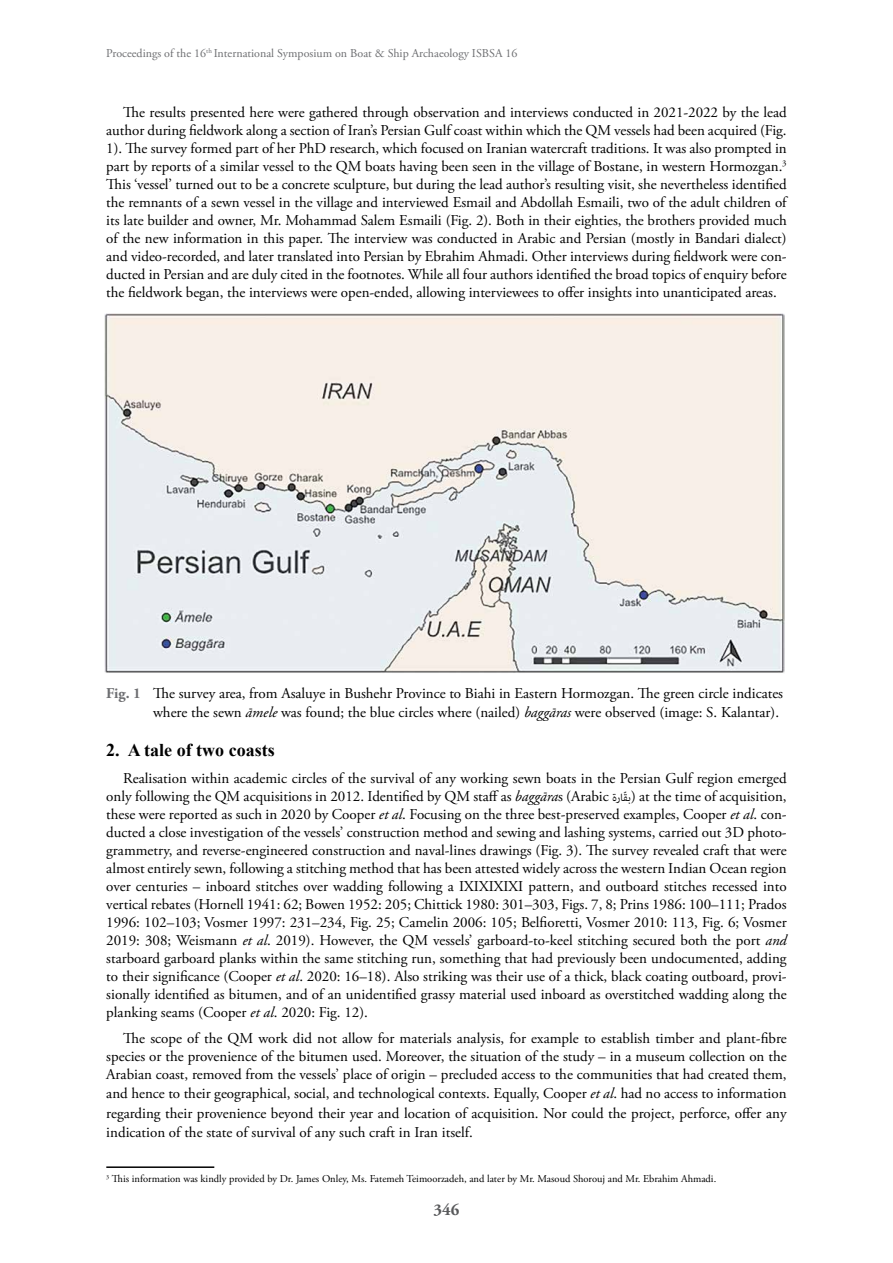
<style>
.page{position:relative;width:893px;height:1263px;background:#fff}
.page>*{position:absolute;margin:0;border:0;box-sizing:border-box;transform-origin:0 0}
.t1{font:700 18px "Times New Roman";color:#000}
.t2{font:700 16.5px "Adobe Garamond Pro";color:#58595b}
.t3{font:15px/18px "Adobe Garamond Pro";color:#000;text-align:justify}
.t4{font:12px "Adobe Garamond Pro";color:#6d6e71}
.t5{font:10.5px "Adobe Garamond Pro";color:#000}
.s1{font-weight:700;color:#6d6e71}
.s2{font-style:italic}
.s3{font-family:"Adobe Arabic"}
</style>
<div class="page">
<hr style="left:106px;top:1166px;width:108px;height:2px;background:#000">
<img style="left:104px;top:314px;width:680px;height:359px">
<p class="t4" style="left:106px;top:46px;width:413px">Proceedings of the 16<sup>th</sup> International Symposium on Boat &amp; Ship Archaeology ISBSA 16</p>
<p class="t3" style="left:106px;top:104px;width:682px;text-indent:17px">The results presented here were gathered through observation and interviews conducted in 2021-2022 by the lead author during fieldwork along a section of Iran’s Persian Gulf coast within which the QM vessels had been acquired (Fig.<br>1). The survey formed part of her PhD research, which focused on Iranian watercraft traditions. It was also prompted in part by reports of a similar vessel to the QM boats having been seen in the village of Bostane, in western Hormozgan.<sup>3<br></sup>This ‘vessel’ turned out to be a concrete sculpture, but during the lead author’s resulting visit, she nevertheless identified the remnants of a sewn vessel in the village and interviewed Esmail and Abdollah Esmaili, two of the adult children of its late builder and owner, Mr. Mohammad Salem Esmaili (Fig. 2). Both in their eighties, the brothers provided much of the new information in this paper. The interview was conducted in Arabic and Persian (mostly in Bandari dialect) and video-recorded, and later translated into Persian by Ebrahim Ahmadi. Other interviews during fieldwork were con&shy;ducted in Persian and are duly cited in the footnotes. While all four authors identified the broad topics of enquiry before the fieldwork began, the interviews were open-ended, allowing interviewees to offer insights into unanticipated areas.</p>
<p class="t3" style="left:106px;top:684px;width:678px;line-height:19.5px;text-align:right"><span class="s1">Fig. 1</span> The survey area, from Asaluye in Bushehr Province to Biahi in Eastern Hormozgan. The green circle indicates where the sewn <span class="s2">āmele</span> was found; the blue circles where (nailed) <span class="s2">baggāras</span> were observed (image: S. Kalantar).</p>
<p class="t1" style="left:106px;top:737px;width:170px">2. A tale of two coasts</p>
<p class="t3" style="left:106px;top:769px;width:682px;text-indent:17px">Realisation within academic circles of the survival of any working sewn boats in the Persian Gulf region emerged only following the QM acquisitions in 2012. Identified by QM staff as <span class="s2">baggāra</span>s (Arabic <span class="s3">قارة بّ</span> ( at the time of acquisition, these were reported as such in 2020 by Cooper <span class="s2">et al</span>. Focusing on the three best-preserved examples, Cooper <span class="s2">et al</span>. con&shy;ducted a close investigation of the vessels’ construction method and sewing and lashing systems, carried out 3D photo&shy;grammetry, and reverse-engineered construction and naval-lines drawings (Fig. 3). The survey revealed craft that were almost entirely sewn, following a stitching method that has been attested widely across the western Indian Ocean region over centuries – inboard stitches over wadding following a IXIXIXIXI pattern, and outboard stitches recessed into vertical rebates (Hornell 1941: 62; Bowen 1952: 205; Chittick 1980: 301–303, Figs. 7, 8; Prins 1986: 100–111; Prados 1996: 102–103; Vosmer 1997: 231–234, Fig. 25; Camelin 2006: 105; Belfioretti, Vosmer 2010: 113, Fig. 6; Vosmer 2019: 308; Weismann <span class="s2">et al</span>. 2019). However, the QM vessels’ garboard-to-keel stitching secured both the port <span class="s2">and </span>starboard garboard planks within the same stitching run, something that had previously been undocumented, adding to their significance (Cooper <span class="s2">et al</span>. 2020: 16–18). Also striking was their use of a thick, black coating outboard, provi&shy;sionally identified as bitumen, and of an unidentified grassy material used inboard as overstitched wadding along the planking seams (Cooper <span class="s2">et al</span>. 2020: Fig. 12).</p>
<p class="t3" style="left:106px;top:1030px;width:682px;line-height:18.8px;text-indent:17px">The scope of the QM work did not allow for materials analysis, for example to establish timber and plant-fibre species or the provenience of the bitumen used. Moreover, the situation of the study – in a museum collection on the Arabian coast, removed from the vessels’ place of origin – precluded access to the communities that had created them, and hence to their geographical, social, and technological contexts. Equally, Cooper <span class="s2">et al</span>. had no access to information regarding their provenience beyond their year and location of acquisition. Nor could the project, perforce, offer any indication of the state of survival of any such craft in Iran itself.</p>
<p class="t5" style="left:106px;top:1172px;width:611px"><sup>3</sup> This information was kindly provided by Dr. James Onley, Ms. Fatemeh Teimoorzadeh, and later by Mr. Masoud Shorouj and Mr. Ebrahim Ahmadi.</p>
<p class="t2" style="left:434px;top:1200px;width:27px">346</p>
</div>
